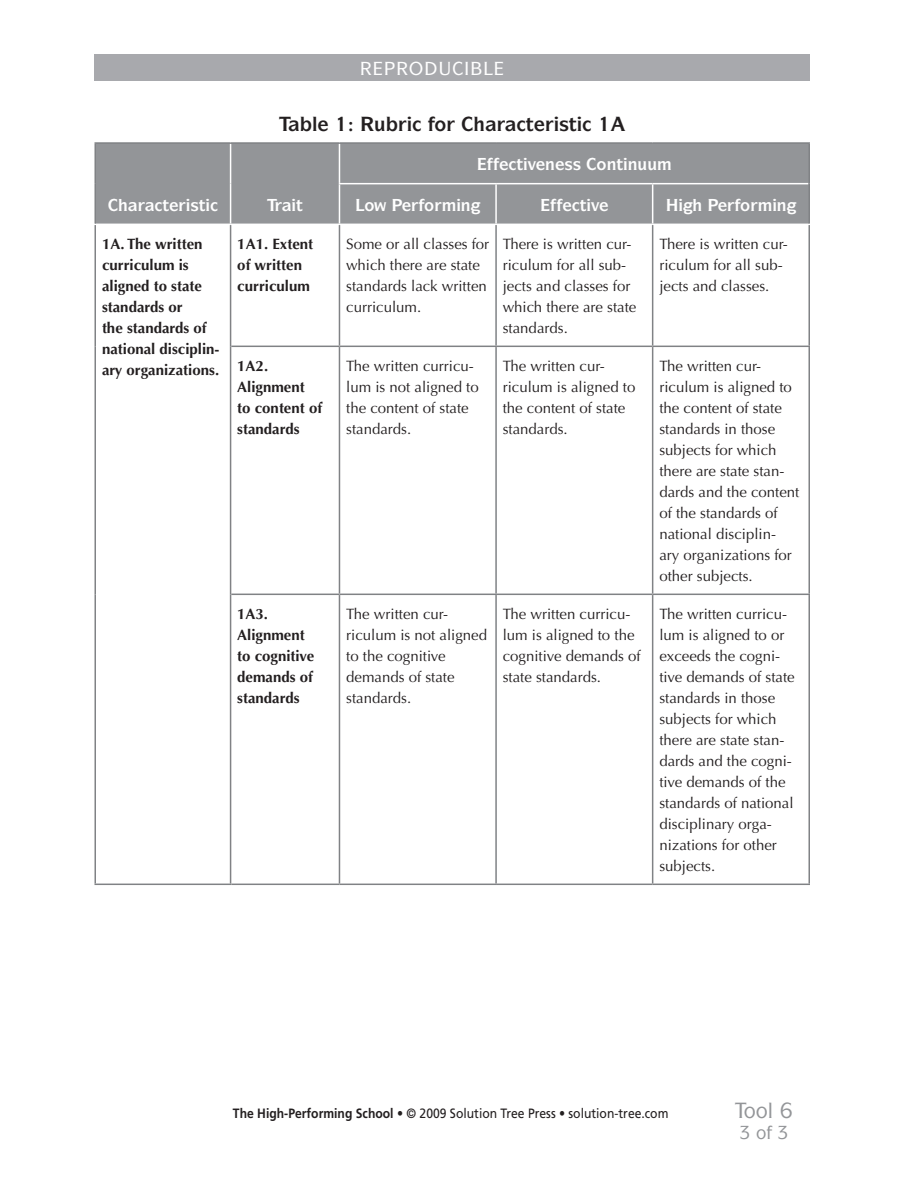
<style>
.page{position:relative;width:918px;height:1188px;background:#fff}
.page>*{position:absolute;margin:0;border:0;box-sizing:border-box;transform-origin:0 0}
.Tool_Number_footer{font:500 21px "Itc Symbol";color:#939598}
.Table_Title{font:700 19.5px "Itc Symbol";color:#231f20}
.of___new{font:500 18px "Itc Symbol";color:#939598}
.Table_Heading_1{font:700 16.5px "Itc Symbol";color:#fff}
.Table_Body_Text_Roma{font:15px/21px "Optima LT Std";color:#231f20}
.Table_Body_Text_Bold{font:700 15px/21px "Optima LT Std";color:#231f20}
.t1{font:13.5px "Frutiger LT Std";color:#231f20;scale:.9 1}
.s1{font-weight:700}
</style>
<div class="page">
<div style="left:94px;top:54px;width:716px;height:27px;background:#a8a9ad"></div>
<div style="left:96px;top:144px;width:712px;height:80px;background:#939598"></div>
<hr style="left:230px;top:144px;width:1px;height:40px;background:#fff">
<hr style="left:339px;top:144px;width:1px;height:39px;background:#fff">
<hr style="left:230px;top:184px;width:1px;height:40px;background:#fff">
<hr style="left:339px;top:183px;width:157px;height:1px;background:#fff">
<hr style="left:339px;top:184px;width:1px;height:40px;background:#fff">
<hr style="left:496px;top:183px;width:157px;height:1px;background:#fff">
<hr style="left:495px;top:184px;width:2px;height:40px;background:#fff">
<hr style="left:653px;top:183px;width:156px;height:1px;background:#fff">
<hr style="left:652px;top:184px;width:1px;height:40px;background:#fff">
<hr style="left:94px;top:225px;width:2px;height:121px;background:#808285">
<hr style="left:230px;top:225px;width:1px;height:121px;background:#808285">
<hr style="left:94px;top:346px;width:2px;height:248px;background:#808285">
<hr style="left:230px;top:346px;width:1px;height:248px;background:#808285">
<hr style="left:94px;top:594px;width:2px;height:290px;background:#808285">
<hr style="left:230px;top:594px;width:1px;height:290px;background:#808285">
<hr style="left:94px;top:884px;width:137px;height:1px;background:#808285">
<hr style="left:339px;top:225px;width:1px;height:121px;background:#808285">
<hr style="left:495px;top:225px;width:2px;height:121px;background:#808285">
<hr style="left:652px;top:225px;width:1px;height:121px;background:#808285">
<hr style="left:808px;top:225px;width:2px;height:121px;background:#808285">
<hr style="left:231px;top:346px;width:108px;height:1px;background:#808285">
<hr style="left:339px;top:346px;width:157px;height:1px;background:#808285">
<hr style="left:339px;top:347px;width:1px;height:247px;background:#808285">
<hr style="left:496px;top:346px;width:157px;height:1px;background:#808285">
<hr style="left:495px;top:347px;width:2px;height:247px;background:#808285">
<hr style="left:653px;top:346px;width:157px;height:1px;background:#808285">
<hr style="left:652px;top:347px;width:1px;height:247px;background:#808285">
<hr style="left:808px;top:347px;width:2px;height:247px;background:#808285">
<hr style="left:231px;top:594px;width:108px;height:1px;background:#808285">
<hr style="left:339px;top:594px;width:157px;height:1px;background:#808285">
<hr style="left:339px;top:595px;width:1px;height:289px;background:#808285">
<hr style="left:496px;top:594px;width:157px;height:1px;background:#808285">
<hr style="left:495px;top:595px;width:2px;height:289px;background:#808285">
<hr style="left:653px;top:594px;width:157px;height:1px;background:#808285">
<hr style="left:652px;top:595px;width:1px;height:289px;background:#808285">
<hr style="left:808px;top:595px;width:2px;height:289px;background:#808285">
<hr style="left:231px;top:884px;width:108px;height:1px;background:#808285">
<hr style="left:339px;top:884px;width:157px;height:1px;background:#808285">
<hr style="left:496px;top:884px;width:157px;height:1px;background:#808285">
<hr style="left:653px;top:884px;width:157px;height:1px;background:#808285">
<hr style="left:94px;top:142px;width:137px;height:2px;background:#808285">
<hr style="left:94px;top:144px;width:2px;height:40px;background:#808285">
<hr style="left:231px;top:142px;width:108px;height:2px;background:#808285">
<hr style="left:94px;top:184px;width:2px;height:40px;background:#808285">
<hr style="left:339px;top:142px;width:157px;height:2px;background:#808285">
<hr style="left:496px;top:142px;width:157px;height:2px;background:#808285">
<hr style="left:653px;top:142px;width:157px;height:2px;background:#808285">
<hr style="left:808px;top:144px;width:2px;height:40px;background:#808285">
<hr style="left:808px;top:184px;width:2px;height:40px;background:#808285">
<svg style="left:109px;top:199px;width:53px;height:12px"></svg>
<svg style="left:170px;top:199px;width:20px;height:12px"></svg>
<svg style="left:206px;top:199px;width:11px;height:12px"></svg>
<svg style="left:478px;top:158px;width:38px;height:12px"></svg>
<svg style="left:524px;top:158px;width:3px;height:12px"></svg>
<svg style="left:537px;top:161px;width:8px;height:9px"></svg>
<svg style="left:556px;top:161px;width:8px;height:9px"></svg>
<svg style="left:587px;top:158px;width:9px;height:12px"></svg>
<svg style="left:624px;top:158px;width:3px;height:12px"></svg>
<svg style="left:658px;top:161px;width:13px;height:9px"></svg>
<svg style="left:267px;top:199px;width:36px;height:12px"></svg>
<svg style="left:356px;top:199px;width:31px;height:12px"></svg>
<svg style="left:393px;top:199px;width:87px;height:15px"></svg>
<svg style="left:541px;top:199px;width:67px;height:12px"></svg>
<svg style="left:667px;top:199px;width:35px;height:15px"></svg>
<svg style="left:709px;top:199px;width:87px;height:15px"></svg>
<p class="Table_Title" style="left:312px;top:111px;width:7px">●</p>
<p class="Table_Title" style="left:526px;top:111px;width:52px">▼ ▲▼</p>
<p class="Table_Heading_1" style="left:162px;top:194px;width:45px">▼ ▲▼</p>
<p class="Table_Heading_1" style="left:517px;top:153px;width:142px">▼ ❖ ■ ▲▲ □■▼ ■◆◆</p>
<p class="Table_Body_Text_Bold" style="left:102px;top:233px;width:119px">1A. The written curriculum is aligned to state standards or<br>the standards of national disciplin&shy;ary organizations.</p>
<p class="Table_Body_Text_Bold" style="left:237px;top:233px;width:77px">1A1. Extent of written curriculum</p>
<p class="Table_Body_Text_Roma" style="left:346px;top:233px;width:145px">Some or all classes for which there are state standards lack written curriculum.</p>
<p class="Table_Body_Text_Roma" style="left:503px;top:233px;width:135px">There is written cur&shy;riculum for all sub&shy;jects and classes for which there are state standards.</p>
<p class="Table_Body_Text_Roma" style="left:659px;top:233px;width:130px">There is written cur&shy;riculum for all sub&shy;jects and classes.</p>
<p class="Table_Body_Text_Bold" style="left:237px;top:355px;width:86px">1A2.<br>Alignment<br>to content of standards</p>
<p class="Table_Body_Text_Roma" style="left:346px;top:355px;width:134px">The written curricu&shy;lum is not aligned to the content of state standards.</p>
<p class="Table_Body_Text_Roma" style="left:503px;top:355px;width:134px">The written cur&shy;riculum is aligned to the content of state standards.</p>
<p class="Table_Body_Text_Roma" style="left:659px;top:355px;width:142px">The written cur&shy;riculum is aligned to the content of state standards in those subjects for which there are state stan&shy;dards and the content of the standards of national disciplin&shy;ary organizations for other subjects.</p>
<p class="Table_Body_Text_Bold" style="left:237px;top:603px;width:79px">1A3.<br>Alignment to cognitive demands of standards</p>
<p class="Table_Body_Text_Roma" style="left:346px;top:603px;width:142px">The written cur&shy;riculum is not aligned to the cognitive demands of state standards.</p>
<p class="Table_Body_Text_Roma" style="left:503px;top:603px;width:139px">The written curricu&shy;lum is aligned to the cognitive demands of state standards.</p>
<p class="Table_Body_Text_Roma" style="left:659px;top:603px;width:137px">The written curricu&shy;lum is aligned to or exceeds the cogni&shy;tive demands of state standards in those subjects for which there are state stan&shy;dards and the cogni&shy;tive demands of the standards of national disciplinary orga&shy;nizations for other subjects.</p>
<p class="t1" style="left:233px;top:1105px;width:485px"><span class="s1">The High-Performing School •</span> © 2009 Solution Tree Press • solution-tree.com</p>
<p class="Tool_Number_footer" style="left:744px;top:1097px;width:31px">□□●</p>
<p class="of___new" style="left:739px;top:1121px;width:51px">✓ □ ✓</p>
</div>
